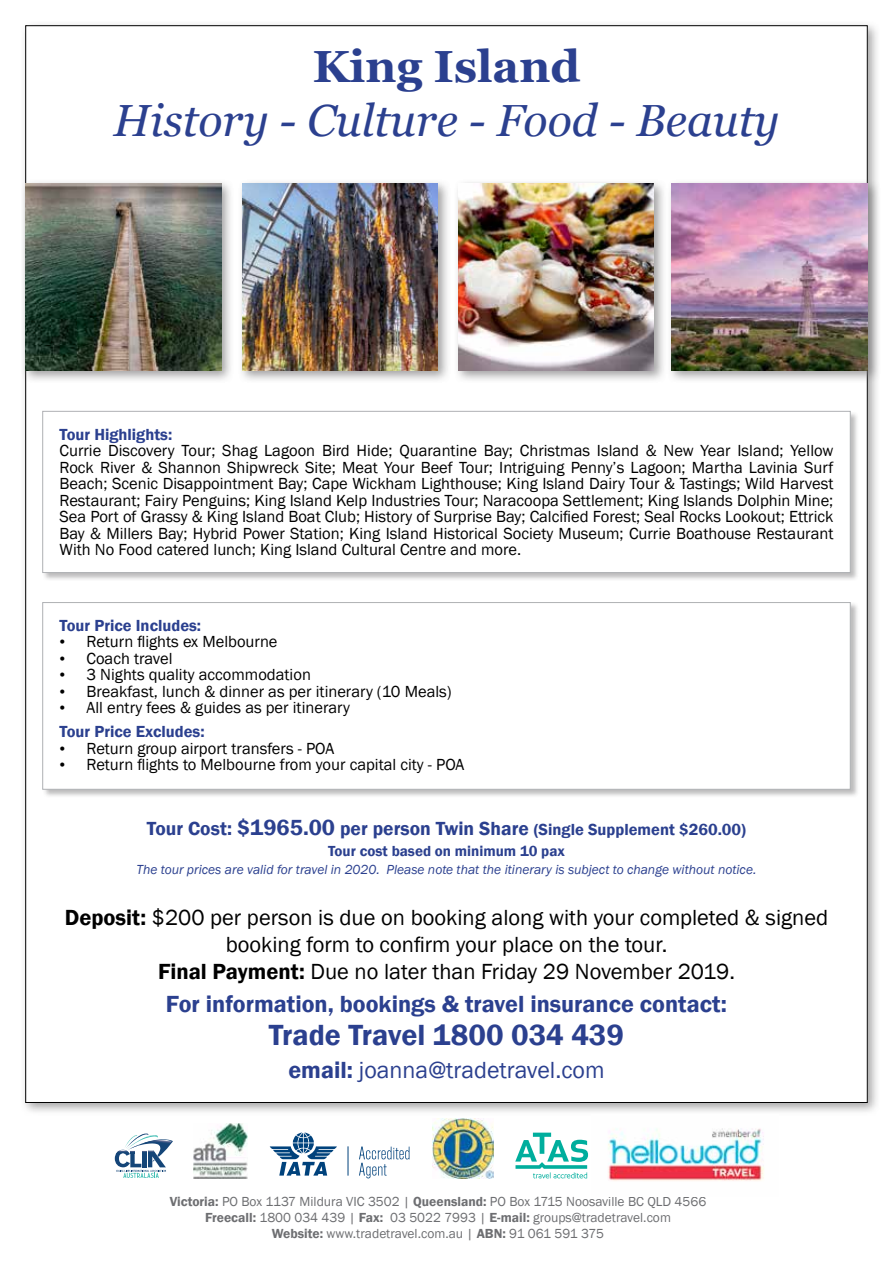
<style>
.page{position:relative;width:893px;height:1263px;background:#fff}
.page>*{position:absolute;margin:0;border:0;box-sizing:border-box;transform-origin:0 0}
.t1{font:italic 45px "Georgia";color:#2b408f}
.t2{font:700 45px "Georgia";color:#2b408f}
.t3{font:600 30px "Franklin Gothic";color:#2b408f}
.t4{font:600 24px "Franklin Gothic";color:#2b408f}
.t5{font:24px "Franklin Gothic";color:#2b408f}
.t6{font:22.5px/27px "Franklin Gothic";color:#000;text-align:center}
.t7{font:600 19.5px "Franklin Gothic";color:#2b408f}
.t8{font:16.5px/16.5px "Franklin Gothic";color:#000;text-align:justify}
.t9{font:600 16.5px "Franklin Gothic";color:#2b408f}
.t10{font:600 15px "Franklin Gothic";color:#2b408f}
.t11{font:13.5px/15.8px "Franklin Gothic";color:#6d6e71;text-align:center}
.t12{font:italic 13.5px "Franklin Gothic";color:#2b408f}
.s1{font-family:"Times New Roman"}
.s2{font-weight:600;color:#2b408f}
.s3{font-size:22.5px}
.s4{font-size:16.5px}
.s5{font-weight:600}
</style>
<div class="page">
<div style="left:21px;top:21px;width:860px;height:1095px;background:#787778;opacity:.66"></div>
<div style="left:26px;top:26px;width:841px;height:1076px;background:#fff"></div>
<div style="left:42px;top:411px;width:817px;height:170px;background:#7a797a;opacity:.5"></div>
<div style="left:43px;top:411px;width:807px;height:162px;background:#fff;border:1px solid #afb1b4"></div>
<div style="left:42px;top:602px;width:817px;height:196px;background:#7a797a;opacity:.5"></div>
<div style="left:43px;top:602px;width:807px;height:187px;background:#fff;border:1px solid #afb1b4"></div>
<svg style="left:515px;top:1132px;width:73px;height:46px"></svg>
<svg style="left:115px;top:1133px;width:58px;height:45px"></svg>
<svg style="left:270px;top:1132px;width:67px;height:43px"></svg>
<svg style="left:348px;top:1146px;width:1px;height:29px"></svg>
<svg style="left:359px;top:1146px;width:50px;height:32px"></svg>
<img style="left:433px;top:1119px;width:60px;height:59px">
<img style="left:193px;top:1123px;width:54px;height:55px">
<img style="left:591px;top:1114px;width:187px;height:67px">
<div style="left:454px;top:178px;width:213px;height:206px;background:#787778;opacity:.7"></div>
<img style="left:458px;top:183px;width:196px;height:187px">
<div style="left:21px;top:178px;width:214px;height:206px;background:#787778;opacity:.7"></div>
<img style="left:26px;top:183px;width:195px;height:187px">
<div style="left:667px;top:178px;width:214px;height:206px;background:#787778;opacity:.7"></div>
<img style="left:672px;top:183px;width:195px;height:187px">
<div style="left:237px;top:178px;width:214px;height:206px;background:#787778;opacity:.7"></div>
<img style="left:242px;top:183px;width:196px;height:187px">
<h1 class="t2" style="left:313px;top:37px;width:269px">King Island</h1>
<h1 class="t1" style="left:113px;top:92px;width:668px">History - Culture - Food - Beauty</h1>
<p class="t9" style="left:60px;top:424px;width:114px">Tour Highlights:</p>
<p class="t8" style="left:60px;top:443px;width:775px">Currie Discovery Tour; Shag Lagoon Bird Hide; Quarantine Bay; Christmas Island &amp; New Year Island; Yellow Rock River &amp; Shannon Shipwreck Site; Meat Your Beef Tour; Intriguing Penny’s Lagoon; Martha Lavinia Surf Beach; Scenic Disappointment Bay; Cape Wickham Lighthouse; King Island Dairy Tour &amp; Tastings; Wild Harvest Restaurant; Fairy Penguins; King Island Kelp Industries Tour; Naracoopa Settlement; King Islands Dolphin Mine; Sea Port of Grassy &amp; King Island Boat Club; History of Surprise Bay; Calcified Forest; Seal Rocks Lookout; Ettrick Bay &amp; Millers Bay; Hybrid Power Station; King Island Historical Society Museum; Currie Boathouse Restaurant With No Food catered lunch; King Island Cultural Centre and more.</p>
<p class="t9" style="left:60px;top:615px;width:143px">Tour Price Includes:</p>
<p class="t8" style="left:60px;top:634px;width:220px"><span class="s1">•</span> Return flights ex Melbourne</p>
<p class="t8" style="left:60px;top:650px;width:114px"><span class="s1">•</span> Coach travel</p>
<p class="t8" style="left:60px;top:667px;width:253px"><span class="s1">•</span> 3 Nights quality accommodation</p>
<p class="t8" style="left:60px;top:683px;width:394px"><span class="s1">•</span> Breakfast, lunch &amp; dinner as per itinerary (10 Meals)</p>
<p class="t8" style="left:60px;top:696px;width:292px;line-height:24px"><span class="s1">•</span> All entry fees &amp; guides as per itinerary<br><span class="s2">Tour Price Excludes:</span></p>
<p class="t8" style="left:60px;top:740px;width:276px"><span class="s1">•</span> Return group airport transfers - POA</p>
<p class="t8" style="left:60px;top:757px;width:406px"><span class="s1">•</span> Return flights to Melbourne from your capital city - POA</p>
<p class="t7" style="left:147px;top:817px;width:601px">Tour Cost: <span class="s3">$1965.00</span> per person Twin Share <span class="s4">(Single Supplement $260.00)</span></p>
<p class="t10" style="left:328px;top:842px;width:238px">Tour cost based on minimum 10 pax</p>
<p class="t12" style="left:137px;top:861px;width:621px">The tour prices are valid for travel in 2020. Please note that the itinerary is subject to change without notice.</p>
<h3 class="t6" style="left:65px;top:904px;width:765px"><span class="s5">Deposit:</span> $200 per person is due on booking along with your completed &amp; signed booking form to confirm your place on the tour.<br><span class="s5">Final Payment:</span> Due no later than Friday 29 November 2019.</h3>
<h3 class="t4" style="left:166px;top:989px;width:563px">For information, bookings &amp; travel insurance contact:</h3>
<h2 class="t3" style="left:269px;top:1016px;width:357px">Trade Travel 1800 034 439</h2>
<h3 class="t5" style="left:288px;top:1055px;width:318px"><span class="s5">email:</span> joanna@tradetravel.com</h3>
<p class="t11" style="left:170px;top:1194px;width:538px"><span class="s5">Victoria:</span> PO Box 1137 Mildura VIC 3502 | <span class="s5">Queensland:</span> PO Box 1715 Noosaville BC QLD 4566<br><span class="s5">Freecall:</span> 1800 034 439 | <span class="s5">Fax:</span> 03 5022 7993 | <span class="s5">E-mail:</span> groups@tradetravel.com<br><span class="s5">Website:</span> www.tradetravel.com.au | <span class="s5">ABN:</span> 91 061 591 375</p>
</div>
